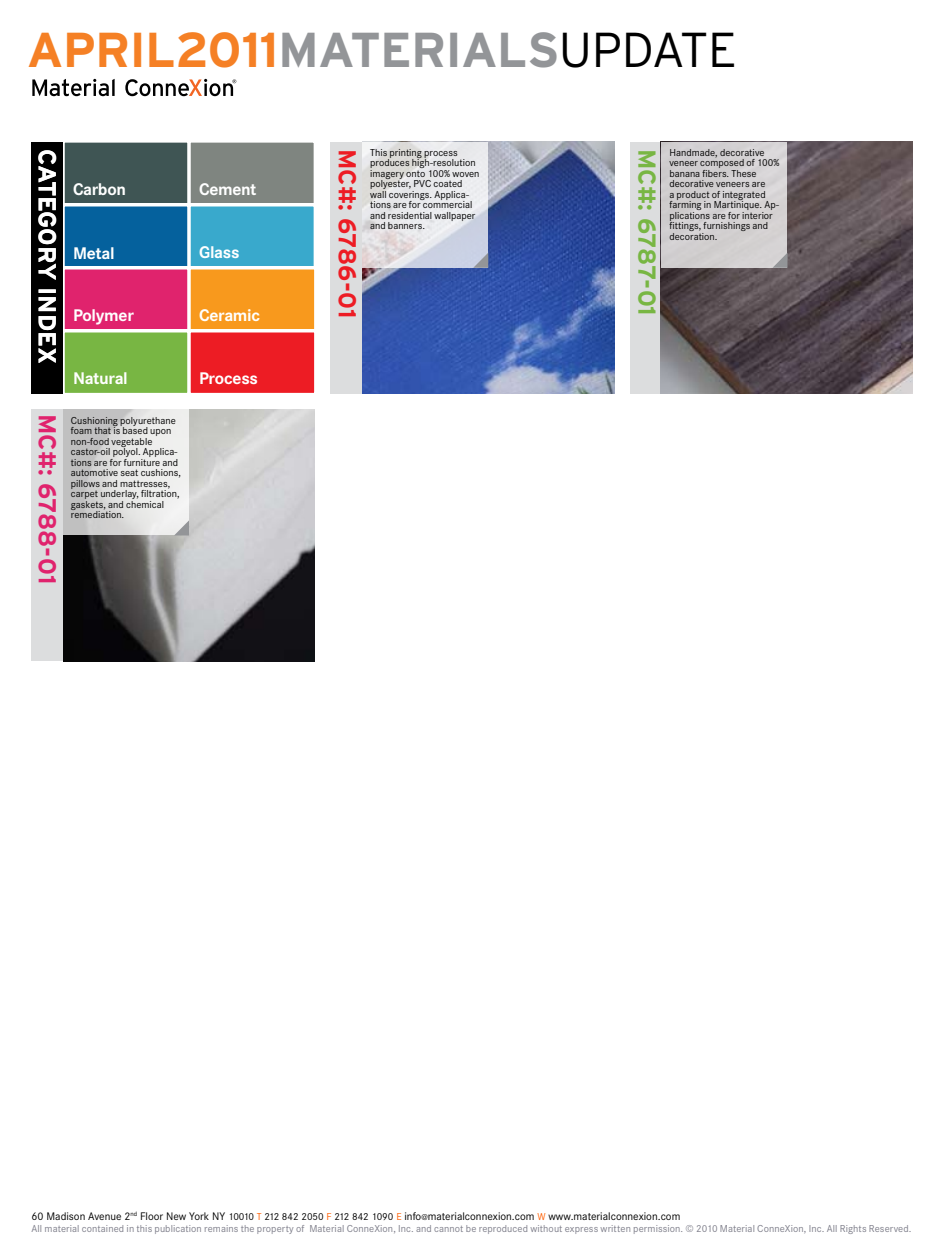
<style>
.page{position:relative;width:945px;height:1260px;background:#fff}
.page>*{position:absolute;margin:0;border:0;box-sizing:border-box;transform-origin:0 0}
.t1{font:700 49px "Interstate";letter-spacing:-.015em;color:#f58025}
.t2{font:700 24.5px "Interstate";letter-spacing:-.01em;color:#fff}
.t3{font:700 24.5px "Interstate";letter-spacing:-.005em;color:#e0236d}
.t4{font:700 24.5px "Interstate";letter-spacing:-.015em;color:#78b643}
.t5{font:700 24.5px "Interstate";color:#ed1c24}
.t6{font:700 17.5px "Corporate S";letter-spacing:-.02em;color:#fff}
.t7{font:11.38px "Corporate S";color:#000}
.t8{font:10.5px/10.5px "Corporate S";color:#000}
.t9{font:10.5px "Corporate S";letter-spacing:.005em;color:#7e7e8a}
.s1{color:#939598}
.s2{font-weight:300;color:#000}
.s3{font-size:10.5px}
.s4{font-size:10.5px;color:#ff6309}
.s5{font-size:8.75px}
</style>
<div class="page">
<svg style="left:32px;top:79px;width:83px;height:17px"></svg>
<svg style="left:125px;top:79px;width:111px;height:17px"></svg>
<div style="left:32px;top:142px;width:31px;height:252px;background:#000"></div>
<div style="left:63px;top:141px;width:126px;height:64px;background:#3f5554;border:2px solid #fff"></div>
<div style="left:63px;top:268px;width:126px;height:63px;background:#e0236d;border:2px solid #fff"></div>
<div style="left:189px;top:268px;width:127px;height:63px;background:#f8991d;border:2px solid #fff"></div>
<div style="left:189px;top:141px;width:126px;height:64px;background:#7f8580;border:2px solid #fff"></div>
<div style="left:63px;top:205px;width:126px;height:63px;background:#05619d;border:2px solid #fff"></div>
<div style="left:189px;top:205px;width:126px;height:63px;background:#39a9cc;border:2px solid #fff"></div>
<div style="left:63px;top:331px;width:126px;height:64px;background:#78b643;border:2px solid #fff"></div>
<div style="left:189px;top:331px;width:127px;height:64px;background:#ed1c24;border:2px solid #fff"></div>
<div style="left:32px;top:410px;width:31px;height:252px;background:#dcddde"></div>
<div style="left:630px;top:142px;width:32px;height:252px;background:#dcddde"></div>
<div style="left:331px;top:142px;width:31px;height:252px;background:#dcddde"></div>
<img style="left:63px;top:410px;width:252px;height:252px">
<img style="left:362px;top:142px;width:252px;height:252px">
<img style="left:661px;top:142px;width:252px;height:252px">
<svg style="left:63px;top:410px;width:126px;height:126px;background:#dadad9"></svg>
<svg style="left:362px;top:142px;width:126px;height:126px;background:#e2e2e6"></svg>
<div style="left:662px;top:142px;width:126px;height:126px;background:#d3d0d1"></div>
<svg style="left:473px;top:253px;width:15px;height:15px"></svg>
<svg style="left:773px;top:253px;width:15px;height:15px"></svg>
<svg style="left:174px;top:520px;width:15px;height:15px"></svg>
<h1 class="t1" style="left:27px;top:22px;width:711px">APRIL2011<span class="s1">MATERIALS</span><span class="s2">UPDATE</span></h1>
<h2 class="t2" style="left:61px;top:149px;width:217px;rotate:90deg">CATEGORY INDEX</h2>
<h2 class="t3" style="left:61px;top:414px;width:172px;rotate:90deg">MC#: 6788-01</h2>
<h3 class="t6" style="left:73px;top:179px;width:55px">Carbon</h3>
<h3 class="t6" style="left:73px;top:243px;width:43px">Metal</h3>
<h3 class="t6" style="left:199px;top:179px;width:59px">Cement</h3>
<h3 class="t6" style="left:199px;top:242px;width:42px">Glass</h3>
<h3 class="t6" style="left:73px;top:305px;width:62px">Polymer</h3>
<h3 class="t6" style="left:199px;top:305px;width:63px">Ceramic</h3>
<h3 class="t6" style="left:73px;top:368px;width:56px">Natural</h3>
<h3 class="t6" style="left:199px;top:368px;width:60px">Process</h3>
<p class="t8" style="left:71px;top:415px;width:112px">Cushioning polyurethane foam that is based upon non-food vegetable castor-oil polyol. Applica&shy;tions are for furniture and automotive seat cushions, pillows and mattresses, carpet underlay, filtration, gaskets, and chemical remediation.</p>
<h2 class="t5" style="left:361px;top:149px;width:171px;rotate:90deg">MC#: 6786-01</h2>
<p class="t8" style="left:370px;top:147px;width:111px">This printing process produces high-resolution imagery onto 100% woven polyester, PVC coated wall coverings. Applica&shy;tions are for commercial and residential wallpaper and banners.</p>
<h2 class="t4" style="left:661px;top:149px;width:168px;rotate:90deg">MC#: 6787-01</h2>
<p class="t8" style="left:669px;top:147px;width:112px">Handmade, decorative veneer composed of 100% banana fibers. These decorative veneers are<br>a product of integrated farming in Martinique. Ap&shy;plications are for interior fittings, furnishings and decoration.</p>
<p class="t7" style="left:32px;top:1209px;width:650px">60 Madison Avenue 2<sup>nd</sup> Floor New York NY <span class="s3">10010</span> <span class="s4">T</span> <span class="s3">212 842 2050</span> <span class="s4">F</span> <span class="s3">212 842 1090</span> <span class="s4">E</span> info<span class="s5">@</span>materialconnexion.com <span class="s4">W</span> www.materialconnexion.com</p>
<p class="t9" style="left:32px;top:1222px;width:882px">All material contained in this publication remains the property of Material ConneXion, Inc. and cannot be reproduced without express written permission. © 2010 Material ConneXion, Inc. All Rights Reserved.</p>
</div>
